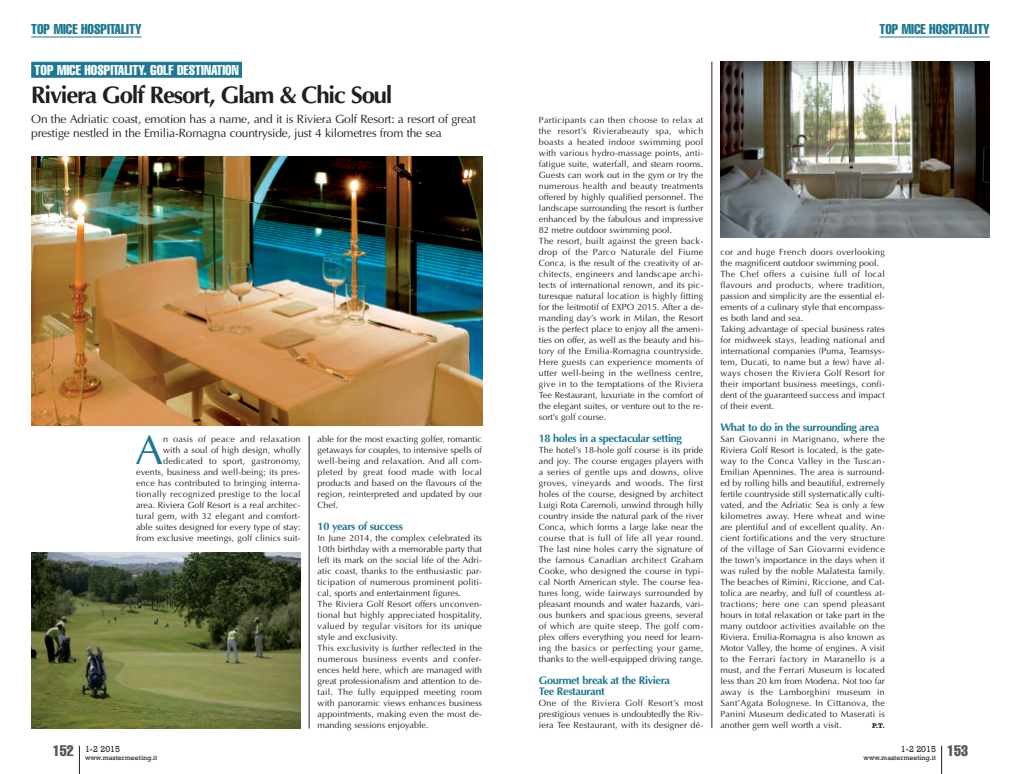
<style>
.page{position:relative;width:1021px;height:774px;background:#fff}
.page>*{position:absolute;margin:0;border:0;box-sizing:border-box;transform-origin:0 0}
.t1{font:41.3px "Optima";color:#1e7793}
.t2{font:700 24px "Optima";letter-spacing:-.05em;color:#231f20}
.t3{font:extra-condensed 14px "Helvetica";color:#1e7793}
.t4{font:extra-condensed 14px "Helvetica";color:#fff}
.t5{font:12px/14px "Optima";letter-spacing:-.015em;color:#231f20}
.t6{font:700 11px/11px "Optima";letter-spacing:-.035em;color:#1e7793}
.t7{font:9px/11px "Optima";letter-spacing:.01em;color:#231f20;text-align:justify}
.t8{font:9px "Rockwell";color:#231f20}
.t9{font:7px "Rockwell";color:#231f20}
.t10{font:700 7px "Rockwell";color:#231f20}
.s1{color:#1e7793}
.s2{font-style:italic}
</style>
<div class="page">
<svg style="left:941px;top:746px;width:1px;height:28px"></svg>
<hr style="left:879px;top:37px;width:110px;height:1px;background:#1e7793">
<svg style="left:79px;top:746px;width:1px;height:28px"></svg>
<hr style="left:31px;top:37px;width:111px;height:1px;background:#1e7793">
<hr style="left:711px;top:62px;width:1px;height:666px;background:#231f20">
<hr style="left:309px;top:436px;width:1px;height:292px;background:#231f20">
<div style="left:31px;top:62px;width:211px;height:16px;background:#1e7793"></div>
<img style="left:31px;top:552px;width:269px;height:176px">
<img style="left:720px;top:62px;width:269px;height:175px">
<img style="left:31px;top:156px;width:451px;height:269px">
<h3 class="t3" style="left:31px;top:24px;width:112px">TOP MICE HOSPITALITY</h3>
<h3 class="t4" style="left:35px;top:65px;width:209px">TOP MICE HOSPITALITY. GOLF DESTINATION<span class="s1">.</span></h3>
<h2 class="t2" style="left:31px;top:81px;width:363px">Riviera Golf Resort, Glam &amp; Chic Soul</h2>
<h3 class="t5" style="left:31px;top:112px;width:446px">On the Adriatic coast, emotion has a name, and it is Riviera Golf Resort: a resort of great prestige nestled in the Emilia-Romagna countryside, just 4 kilometres from the sea</h3>
<p class="t7" style="left:136px;top:433px;width:166px;text-align:right">n oasis of peace and relaxation<br>with a soul of high design, wholly dedicated to sport, gastronomy, events, business and well-being; its pres&shy;ence has contributed to bringing interna&shy;tionally recognized prestige to the local area. Riviera Golf Resort is a real architec&shy;tural gem, with 32 elegant and comfort&shy;able suites designed for every type of stay: from exclusive meetings, golf clinics suit-</p>
<p class="t7" style="left:317px;top:433px;width:166px">able for the most exacting golfer, romantic getaways for couples, to intensive spells of well-being and relaxation. And all com&shy;pleted by great food made with local products and based on the flavours of the region, reinterpreted and updated by our Chef.</p>
<h1 class="t1" style="left:136px;top:426px;width:29px">A</h1>
<p class="t6" style="left:317px;top:521px;width:87px">10 years of success</p>
<p class="t7" style="left:317px;top:532px;width:166px;text-align:left">In June 2014, the complex celebrated its 10th birthday with a memorable party that left its mark on the social life of the Adri&shy;atic coast, thanks to the enthusiastic par&shy;ticipation of numerous prominent politi&shy;cal, sports and entertainment figures.<br>The Riviera Golf Resort offers unconven&shy;tional but highly appreciated hospitality, valued by regular visitors for its unique style and exclusivity.<br>This exclusivity is further reflected in the numerous business events and confer&shy;ences held here, which are managed with great professionalism and attention to de&shy;tail. The fully equipped meeting room with panoramic views enhances business appointments, making even the most de&shy;manding sessions enjoyable.</p>
<p class="t9" style="left:53px;top:753px;width:106px"><sup>152</sup> www.mastermeeting.it</p>
<p class="t8" style="left:85px;top:743px;width:36px">1-2 2015</p>
<h3 class="t3" style="left:879px;top:24px;width:112px">TOP MICE HOSPITALITY</h3>
<p class="t7" style="left:539px;top:114px;width:166px;text-align:left">Participants can then choose to relax at the resort’s Rivierabeauty spa, which boasts a heated indoor swimming pool with various hydro-massage points, anti&shy;fatigue suite, waterfall, and steam rooms.<br>Guests can work out in the gym or try the numerous health and beauty treatments offered by highly qualified personnel. The landscape surrounding the resort is further enhanced by the fabulous and impressive 82 metre outdoor swimming pool.<br>The resort, built against the green back&shy;drop of the Parco Naturale del Fiume Conca, is the result of the creativity of ar&shy;chitects, engineers and landscape archi&shy;tects of international renown, and its pic&shy;turesque natural location is highly fitting for the leitmotif of EXPO 2015. After a de&shy;manding day’s work in Milan, the Resort is the perfect place to enjoy all the ameni&shy;ties on offer, as well as the beauty and his&shy;tory of the Emilia-Romagna countryside.<br>Here guests can experience moments of utter well-being in the wellness centre, give in to the temptations of the Riviera Tee Restaurant, luxuriate in the comfort of the elegant suites, or venture out to the re&shy;sort’s golf course.</p>
<p class="t6" style="left:539px;top:433px;width:145px">18 holes in a spectacular setting</p>
<p class="t7" style="left:539px;top:444px;width:166px">The hotel’s 18-hole golf course is its pride and joy. The course engages players with a series of gentle ups and downs, olive groves, vineyards and woods. The first holes of the course, designed by architect Luigi Rota Caremoli, unwind through hilly country inside the natural park of the river Conca, which forms a large lake near the course that is full of life all year round.<br>The last nine holes carry the signature of the famous Canadian architect Graham Cooke, who designed the course in typi&shy;cal North American style. The course fea&shy;tures long, wide fairways surrounded by pleasant mounds and water hazards, vari&shy;ous bunkers and spacious greens, several of which are quite steep. The golf com&shy;plex offers everything you need for learn&shy;ing the basics or perfecting your game, thanks to the well-equipped driving range.</p>
<p class="t6" style="left:539px;top:675px;width:133px">Gourmet break at the Riviera<br>Tee Restaurant</p>
<p class="t7" style="left:539px;top:697px;width:166px">One of the Riviera Golf Resort’s most prestigious venues is undoubtedly the Riv&shy;iera Tee Restaurant, with its designer dé-</p>
<p class="t7" style="left:720px;top:246px;width:166px;text-align:left">cor and huge French doors overlooking the magnificent outdoor swimming pool.<br>The Chef offers a cuisine full of local flavours and products, where tradition, passion and simplicity are the essential el&shy;ements of a culinary style that encompass&shy;es both land and sea.<br>Taking advantage of special business rates for midweek stays, leading national and international companies (Puma, Teamsys&shy;tem, Ducati, to name but a few) have al&shy;ways chosen the Riviera Golf Resort for their important business meetings, confi&shy;dent of the guaranteed success and impact of their event.</p>
<p class="t6" style="left:720px;top:422px;width:160px">What to do in the surrounding area</p>
<p class="t7" style="left:720px;top:433px;width:166px">San Giovanni in Marignano, where the Riviera Golf Resort is located, is the gate&shy;way to the Conca Valley in the Tuscan<span class="s2">-</span>Emilian Apennines. The area is surround&shy;ed by rolling hills and beautiful, extremely fertile countryside still systematically culti&shy;vated, and the Adriatic Sea is only a few kilometres away. Here wheat and wine are plentiful and of excellent quality. An&shy;cient fortifications and the very structure of the village of San Giovanni evidence the town’s importance in the days when it was ruled by the noble Malatesta family.<br>The beaches of Rimini, Riccione, and Cat&shy;tolica are nearby, and full of countless at&shy;tractions; here one can spend pleasant hours in total relaxation or take part in the many outdoor activities available on the Riviera. Emilia-Romagna is also known as Motor Valley, the home of engines. A visit to the Ferrari factory in Maranello is a must, and the Ferrari Museum is located less than 20 km from Modena. Not too far away is the Lamborghini museum in Sant’Agata Bolognese. In Cittanova, the Panini Museum dedicated to Maserati is another gem well worth a visit.</p>
<p class="t10" style="left:872px;top:721px;width:14px">P.T.</p>
<p class="t9" style="left:863px;top:753px;width:106px">www.mastermeeting.it <sup>153</sup></p>
<p class="t8" style="left:901px;top:743px;width:36px">1-2 2015</p>
</div>
